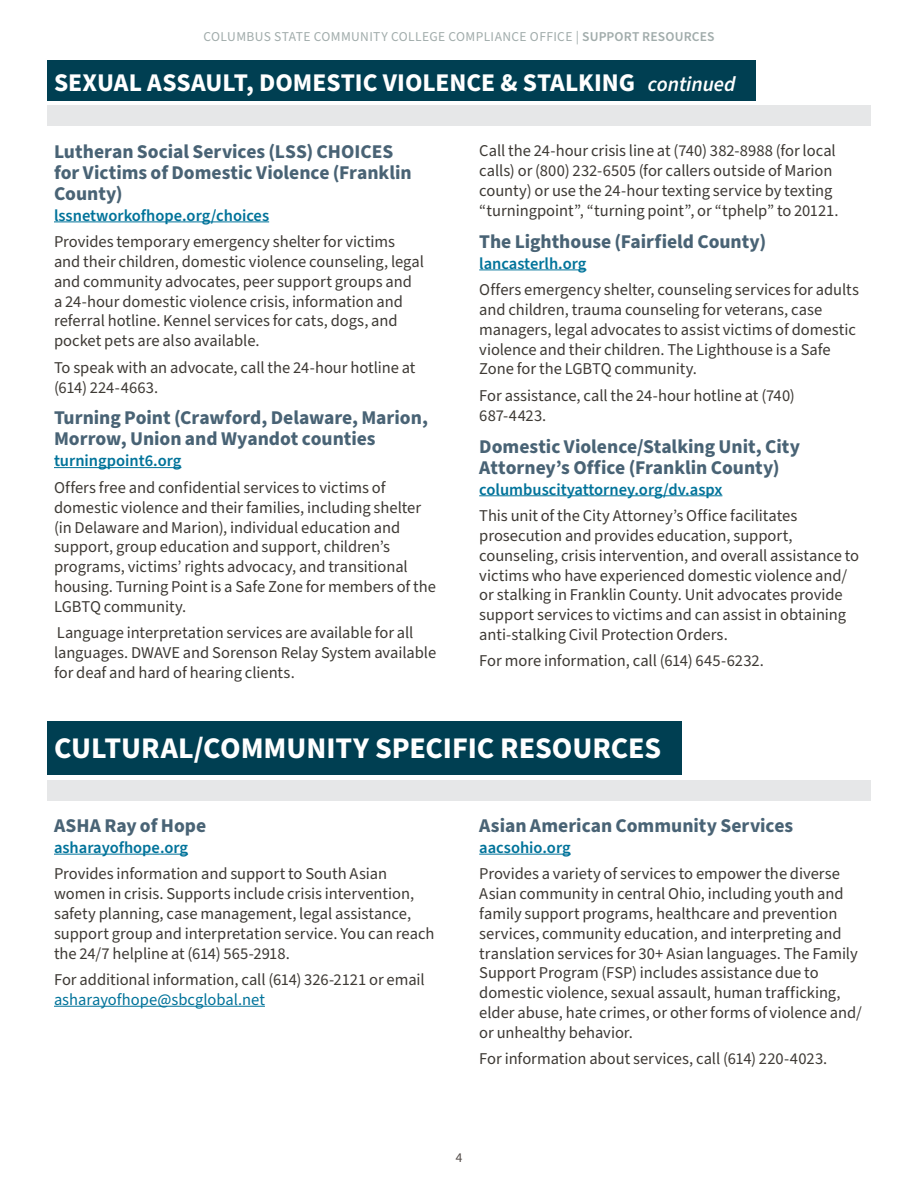
<style>
.page{position:relative;width:918px;height:1188px;background:#fff}
.page>*{position:absolute;margin:0;border:0;box-sizing:border-box;transform-origin:0 0}
.t1{font:700 30px "Source Sans Pro";color:#fff}
.t2{font:700 25.5px "Source Sans Pro";color:#fff}
.t3{font:700 19.5px/21px "Source Sans Pro";color:#496375}
.t4{font:16.5px/19.8px "Source Sans Pro";color:#3e3a35}
.t5{font:600 16.5px "Source Sans Pro";color:#00739a}
.t6{font:16.5px "Source Sans Pro";color:#00739a}
.t7{font:13.5px "Source Sans Pro";letter-spacing:.025em;color:#a1acab}
.t8{font:13.5px "Source Sans Pro";color:#524b48}
.s1{font-weight:600}
.s2{font-weight:600;font-style:italic;font-size:21px}
</style>
<div class="page">
<div style="left:47px;top:60px;width:709px;height:40px;background:#003f52"></div>
<div style="left:47px;top:106px;width:824px;height:20px;background:#e6e7e8"></div>
<hr style="left:54px;top:221px;width:215px;height:1px;background:#00739a">
<hr style="left:54px;top:467px;width:127px;height:1px;background:#00739a">
<hr style="left:479px;top:269px;width:107px;height:1px;background:#00739a">
<hr style="left:479px;top:495px;width:243px;height:1px;background:#00739a">
<div style="left:47px;top:721px;width:634px;height:54px;background:#003f52"></div>
<div style="left:47px;top:780px;width:824px;height:21px;background:#e6e7e8"></div>
<hr style="left:54px;top:854px;width:134px;height:1px;background:#00739a">
<hr style="left:54px;top:1006px;width:211px;height:1px;background:#00739a">
<hr style="left:479px;top:854px;width:92px;height:1px;background:#00739a">
<p class="t7" style="left:203px;top:27px;width:513px">COLUMBUS STATE COMMUNITY COLLEGE COMPLIANCE OFFICE | <span class="s1">SUPPORT RESOURCES</span></p>
<h2 class="t2" style="left:54px;top:65px;width:683px">SEXUAL ASSAULT, DOMESTIC VIOLENCE &amp; STALKING <span class="s2">continued</span></h2>
<p class="t3" style="left:54px;top:141px;width:359px">Lutheran Social Services (LSS) CHOICES for Victims of Domestic Violence (Franklin<br>County)</p>
<p class="t5" style="left:54px;top:204px;width:217px">lssnetworkofhope.org/choices</p>
<p class="t4" style="left:54px;top:232px;width:372px">Provides temporary emergency shelter for victims and their children, domestic violence counseling, legal and community advocates, peer support groups and a 24-hour domestic violence crisis, information and referral hotline. Kennel services for cats, dogs, and pocket pets are also available.</p>
<p class="t4" style="left:54px;top:358px;width:363px">To speak with an advocate, call the 24-hour hotline at (614) 224-4663.</p>
<p class="t3" style="left:54px;top:408px;width:375px">Turning Point (Crawford, Delaware, Marion,<br>Morrow, Union and Wyandot counties</p>
<p class="t5" style="left:54px;top:450px;width:129px">turningpoint6.org</p>
<p class="t4" style="left:54px;top:478px;width:383px">Offers free and confidential services to victims of domestic violence and their families, including shelter (in Delaware and Marion), individual education and support, group education and support, children’s programs, victims’ rights advocacy, and transitional housing. Turning Point is a Safe Zone for members of the LGBTQ community.</p>
<p class="t4" style="left:54px;top:623px;width:384px">Language interpretation services are available for all languages. DWAVE and Sorenson Relay System available for deaf and hard of hearing clients.</p>
<p class="t4" style="left:479px;top:142px;width:361px">Call the 24-hour crisis line at (740) 382-8988 (for local calls) or (800) 232-6505 (for callers outside of Marion county) or use the 24-hour texting service by texting “turningpoint”, “turning point”, or “tphelp” to 20121.</p>
<p class="t3" style="left:479px;top:231px;width:288px">The Lighthouse (Fairfield County)</p>
<p class="t5" style="left:479px;top:252px;width:109px">lancasterlh.org</p>
<p class="t4" style="left:479px;top:280px;width:381px">Offers emergency shelter, counseling services for adults and children, trauma counseling for veterans, case managers, legal advocates to assist victims of domestic violence and their children. The Lighthouse is a Safe Zone for the LGBTQ community.</p>
<p class="t4" style="left:479px;top:386px;width:317px">For assistance, call the 24-hour hotline at (740)<br>687-4423.</p>
<p class="t3" style="left:479px;top:436px;width:322px">Domestic Violence/Stalking Unit, City<br>Attorney’s Office (Franklin County)</p>
<p class="t5" style="left:479px;top:478px;width:245px">columbuscityattorney.org/dv.aspx</p>
<p class="t4" style="left:479px;top:506px;width:381px">This unit of the City Attorney’s Office facilitates prosecution and provides education, support, counseling, crisis intervention, and overall assistance to victims who have experienced domestic violence and/ or stalking in Franklin County. Unit advocates provide support services to victims and can assist in obtaining anti-stalking Civil Protection Orders.</p>
<p class="t4" style="left:479px;top:652px;width:286px">For more information, call (614) 645-6232.</p>
<h1 class="t1" style="left:54px;top:728px;width:609px">CULTURAL/COMMUNITY SPECIFIC RESOURCES</h1>
<p class="t3" style="left:54px;top:815px;width:154px">ASHA Ray of Hope</p>
<p class="t5" style="left:54px;top:836px;width:136px">asharayofhope.org</p>
<p class="t4" style="left:54px;top:865px;width:382px">Provides information and support to South Asian women in crisis. Supports include crisis intervention, safety planning, case management, legal assistance, support group and interpretation service. You can reach the 24/7 helpline at (614) 565-2918.</p>
<p class="t4" style="left:54px;top:970px;width:372px">For additional information, call (614) 326-2121 or email</p>
<p class="t6" style="left:54px;top:989px;width:212px">asharayofhope@sbcglobal.net</p>
<p class="t3" style="left:479px;top:815px;width:316px">Asian American Community Services</p>
<p class="t5" style="left:479px;top:836px;width:93px">aacsohio.org</p>
<p class="t4" style="left:479px;top:865px;width:384px">Provides a variety of services to empower the diverse Asian community in central Ohio, including youth and family support programs, healthcare and prevention services, community education, and interpreting and translation services for 30+ Asian languages. The Family Support Program (FSP) includes assistance due to domestic violence, sexual assault, human trafficking, elder abuse, hate crimes, or other forms of violence and/ or unhealthy behavior.</p>
<p class="t4" style="left:479px;top:1050px;width:350px">For information about services, call (614) 220-4023.</p>
<p class="t8" style="left:455px;top:1149px;width:9px">4</p>
</div>
